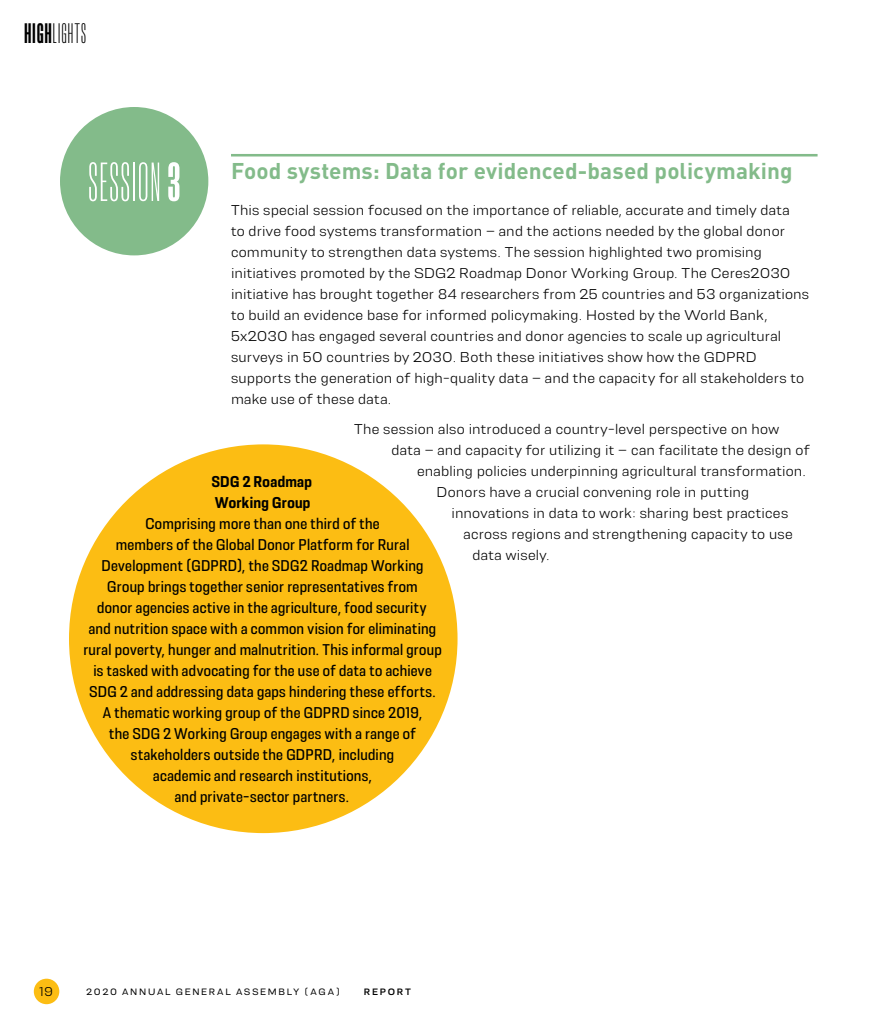
<style>
.page{position:relative;width:893px;height:1021px;background:#fff}
.page>*{position:absolute;margin:0;border:0;box-sizing:border-box;transform-origin:0 0}
.t1{font:58.5px "Resolve Light Cm";letter-spacing:.02em;color:#fff}
.t2{font:30px "Resolve Light Cm";letter-spacing:.035em;color:#000}
.Headline_event{font:700 22.5px "DIN Pro";letter-spacing:.005em;color:#83bb8a}
.Smaller_Text{font:16.5px/21px "Resolve Regular Nrw";letter-spacing:.02em;color:#000;text-align:center}
.Smaller_Text-2{font:16.5px/21px "Resolve Bold Nrw";letter-spacing:.02em;color:#000}
.text{font:300 15px/21px "Resolve";letter-spacing:.015em;color:#000}
.t3{font:300 13.5px "Resolve";color:#000}
.t4{font:300 9.75px "Resolve";letter-spacing:.175em;color:#000}
.t5{font:9.75px "Resolve";letter-spacing:.175em;color:#000}
.s1{font-family:"Resolve Extrabold Cm"}
</style>
<div class="page">
<div style="left:34px;top:978px;width:25px;height:26px;background:#fcbd13;border-radius:50%"></div>
<hr style="left:231px;top:154px;width:587px;height:2px;background:#83bb8a">
<div style="left:69px;top:444px;width:389px;height:389px;background:#fcbd13;border-radius:50%"></div>
<div style="left:60px;top:107px;width:148px;height:148px;background:#83bb8a;border-radius:50%"></div>
<h2 class="t2" style="left:24px;top:19px;width:63px"><span class="s1">HIGH</span>LIGHTS</h2>
<p class="t1" style="left:88px;top:154px;width:93px">SESSION <span class="s1">3</span></p>
<p class="Headline_event" style="left:231px;top:156px;width:563px">Food systems: Data for evidenced-based policymaking</p>
<p class="text" style="left:231px;top:199px;width:580px">This special session focused on the importance of reliable, accurate and timely data<br>to drive food systems transformation – and the actions needed by the global donor community to strengthen data systems. The session highlighted two promising initiatives promoted by the SDG2 Roadmap Donor Working Group. The Ceres2030 initiative has brought together 84 researchers from 25 countries and 53 organizations to build an evidence base for informed policymaking. Hosted by the World Bank, 5x2030 has engaged several countries and donor agencies to scale up agricultural surveys in 50 countries by 2030. Both these initiatives show how the GDPRD supports the generation of high-quality data – and the capacity for all stakeholders to make use of these data.</p>
<p class="text" style="left:354px;top:418px;width:427px">The session also introduced a country-level perspective on how</p>
<p class="text" style="left:392px;top:439px;width:420px">data – and capacity for utilizing it – can facilitate the design of</p>
<p class="text" style="left:417px;top:460px;width:391px">enabling policies underpinning agricultural transformation.</p>
<p class="text" style="left:436px;top:481px;width:314px">Donors have a crucial convening role in putting</p>
<p class="text" style="left:452px;top:502px;width:338px">innovations in data to work: sharing best practices</p>
<p class="text" style="left:464px;top:523px;width:331px">across regions and strengthening capacity to use</p>
<p class="text" style="left:472px;top:544px;width:79px">data wisely.</p>
<p class="Smaller_Text-2" style="left:212px;top:471px;width:102px">SDG 2 Roadmap<br>Working Group</p>
<p class="Smaller_Text" style="left:83px;top:512px;width:360px">Comprising more than one third of the<br>members of the Global Donor Platform for Rural Development (GDPRD), the SDG2 Roadmap Working Group brings together senior representatives from<br>donor agencies active in the agriculture, food security<br>and nutrition space with a common vision for eliminating rural poverty, hunger and malnutrition. This informal group is tasked with advocating for the use of data to achieve SDG 2 and addressing data gaps hindering these efforts.<br>A thematic working group of the GDPRD since 2019,<br>the SDG 2 Working Group engages with a range of stakeholders outside the GDPRD, including<br>academic and research institutions,<br>and private-sector partners.</p>
<p class="t3" style="left:40px;top:983px;width:15px">19</p>
<p class="t4" style="left:87px;top:986px;width:255px">2020 ANNUAL GENERAL ASSEMBLY (AGA)</p>
<p class="t5" style="left:364px;top:986px;width:49px">REPORT</p>
</div>
